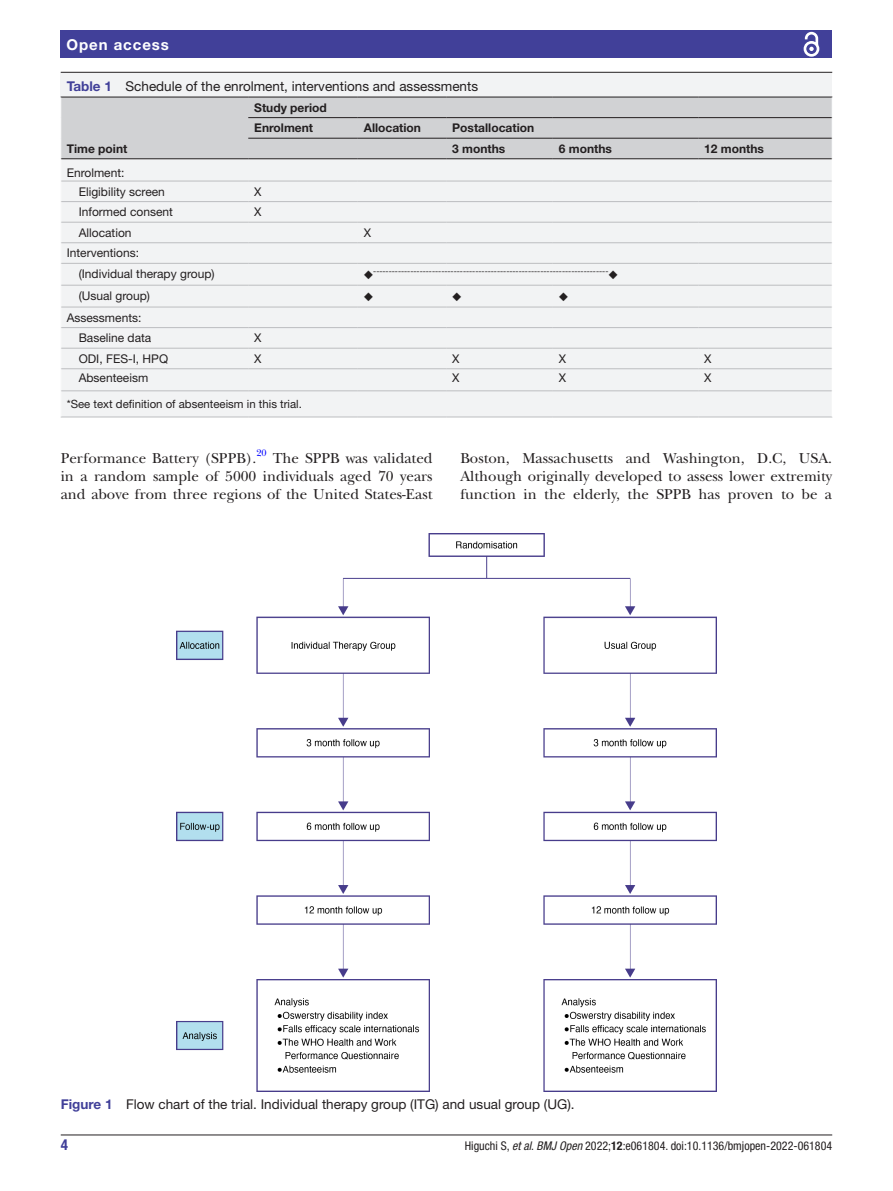
<style>
.page{position:relative;width:893px;height:1191px;background:#fff}
.page>*{position:absolute;margin:0;border:0;box-sizing:border-box;transform-origin:0 0}
.t1{font:15px/18px "New Baskerville";color:#231f20;text-align:justify}
.t2{font:700 15px "Helvetica Neue LT Std";letter-spacing:.065em;color:#fff}
.t3{font:700 condensed 15px "Helvetica Neue LT Std";color:#414099}
.t4{font:13.5px "Helvetica Neue LT Std";color:#231f20}
.t5{font:12px/20.5px "Helvetica Neue LT Std";color:#231f20}
.t6{font:700 12px/20.5px "Helvetica Neue LT Std";color:#231f20}
.t7{font:condensed 12px "Helvetica Neue LT Std";color:#231f20}
.t8{font:11.4px "Helvetica Neue LT Std";color:#231f20}
.t9{font:9.9px "New Baskerville";color:#00f}
.t10{font:7.95px "Helvetica Neue LT Std";color:#231f20}
.s1{font-weight:700;color:#414099}
.s2{font-style:italic}
.s3{font-weight:700}
</style>
<div class="page">
<hr style="left:61px;top:1134px;width:771px;height:1px;background:#231f20">
<div style="left:61px;top:31px;width:771px;height:27px;background:#414099"></div>
<svg style="left:803px;top:31px;width:17px;height:26px"></svg>
<div style="left:61px;top:73px;width:771px;height:344px;background:#f2f3f4"></div>
<hr style="left:61px;top:72px;width:771px;height:1px;background:#231f20">
<div style="left:61px;top:98px;width:771px;height:60px;background:#d1d2d4"></div>
<hr style="left:61px;top:158px;width:187px;height:1px;background:#231f20">
<hr style="left:61px;top:97px;width:187px;height:1px;background:#231f20">
<hr style="left:248px;top:97px;width:110px;height:1px;background:#231f20">
<hr style="left:358px;top:97px;width:88px;height:1px;background:#231f20">
<hr style="left:446px;top:97px;width:107px;height:1px;background:#231f20">
<hr style="left:553px;top:97px;width:145px;height:1px;background:#231f20">
<hr style="left:698px;top:97px;width:134px;height:1px;background:#231f20">
<hr style="left:248px;top:117px;width:110px;height:1px;background:#231f20">
<hr style="left:358px;top:117px;width:88px;height:1px;background:#231f20">
<hr style="left:446px;top:117px;width:107px;height:1px;background:#231f20">
<hr style="left:553px;top:117px;width:145px;height:1px;background:#231f20">
<hr style="left:698px;top:117px;width:134px;height:1px;background:#231f20">
<hr style="left:248px;top:138px;width:110px;height:1px;background:#231f20">
<hr style="left:248px;top:158px;width:110px;height:1px;background:#231f20">
<hr style="left:358px;top:138px;width:88px;height:1px;background:#231f20">
<hr style="left:358px;top:158px;width:88px;height:1px;background:#231f20">
<hr style="left:446px;top:138px;width:107px;height:1px;background:#231f20">
<hr style="left:446px;top:158px;width:107px;height:1px;background:#231f20">
<hr style="left:553px;top:138px;width:145px;height:1px;background:#231f20">
<hr style="left:553px;top:158px;width:145px;height:1px;background:#231f20">
<hr style="left:698px;top:138px;width:134px;height:1px;background:#231f20">
<hr style="left:698px;top:158px;width:134px;height:1px;background:#231f20">
<hr style="left:61px;top:181px;width:187px;height:1px;background:#bcbdc0">
<hr style="left:248px;top:181px;width:110px;height:1px;background:#bcbdc0">
<hr style="left:358px;top:181px;width:88px;height:1px;background:#bcbdc0">
<hr style="left:446px;top:181px;width:107px;height:1px;background:#bcbdc0">
<hr style="left:553px;top:181px;width:145px;height:1px;background:#bcbdc0">
<hr style="left:698px;top:181px;width:134px;height:1px;background:#bcbdc0">
<hr style="left:61px;top:201px;width:187px;height:1px;background:#bcbdc0">
<hr style="left:248px;top:201px;width:110px;height:1px;background:#bcbdc0">
<hr style="left:358px;top:201px;width:88px;height:1px;background:#bcbdc0">
<hr style="left:446px;top:201px;width:107px;height:1px;background:#bcbdc0">
<hr style="left:553px;top:201px;width:145px;height:1px;background:#bcbdc0">
<hr style="left:698px;top:201px;width:134px;height:1px;background:#bcbdc0">
<hr style="left:61px;top:222px;width:187px;height:1px;background:#bcbdc0">
<hr style="left:248px;top:222px;width:110px;height:1px;background:#bcbdc0">
<hr style="left:358px;top:222px;width:88px;height:1px;background:#bcbdc0">
<hr style="left:446px;top:222px;width:107px;height:1px;background:#bcbdc0">
<hr style="left:553px;top:222px;width:145px;height:1px;background:#bcbdc0">
<hr style="left:698px;top:222px;width:134px;height:1px;background:#bcbdc0">
<hr style="left:61px;top:242px;width:187px;height:1px;background:#bcbdc0">
<hr style="left:248px;top:242px;width:110px;height:1px;background:#bcbdc0">
<hr style="left:358px;top:242px;width:88px;height:1px;background:#bcbdc0">
<hr style="left:446px;top:242px;width:107px;height:1px;background:#bcbdc0">
<hr style="left:553px;top:242px;width:145px;height:1px;background:#bcbdc0">
<hr style="left:698px;top:242px;width:134px;height:1px;background:#bcbdc0">
<hr style="left:61px;top:263px;width:187px;height:1px;background:#bcbdc0">
<hr style="left:248px;top:263px;width:110px;height:1px;background:#bcbdc0">
<hr style="left:358px;top:263px;width:88px;height:1px;background:#bcbdc0">
<hr style="left:446px;top:263px;width:107px;height:1px;background:#bcbdc0">
<hr style="left:553px;top:263px;width:145px;height:1px;background:#bcbdc0">
<hr style="left:698px;top:263px;width:134px;height:1px;background:#bcbdc0">
<hr style="left:61px;top:285px;width:187px;height:1px;background:#bcbdc0">
<hr style="left:248px;top:285px;width:110px;height:1px;background:#bcbdc0">
<hr style="left:358px;top:285px;width:88px;height:1px;background:#bcbdc0">
<hr style="left:446px;top:285px;width:107px;height:1px;background:#bcbdc0">
<hr style="left:553px;top:285px;width:145px;height:1px;background:#bcbdc0">
<hr style="left:698px;top:285px;width:134px;height:1px;background:#bcbdc0">
<hr style="left:61px;top:307px;width:187px;height:1px;background:#bcbdc0">
<hr style="left:248px;top:307px;width:110px;height:1px;background:#bcbdc0">
<hr style="left:358px;top:307px;width:88px;height:1px;background:#bcbdc0">
<hr style="left:446px;top:307px;width:107px;height:1px;background:#bcbdc0">
<hr style="left:553px;top:307px;width:145px;height:1px;background:#bcbdc0">
<hr style="left:698px;top:307px;width:134px;height:1px;background:#bcbdc0">
<hr style="left:61px;top:327px;width:187px;height:1px;background:#bcbdc0">
<hr style="left:248px;top:327px;width:110px;height:1px;background:#bcbdc0">
<hr style="left:358px;top:327px;width:88px;height:1px;background:#bcbdc0">
<hr style="left:446px;top:327px;width:107px;height:1px;background:#bcbdc0">
<hr style="left:553px;top:327px;width:145px;height:1px;background:#bcbdc0">
<hr style="left:698px;top:327px;width:134px;height:1px;background:#bcbdc0">
<hr style="left:61px;top:348px;width:187px;height:1px;background:#bcbdc0">
<hr style="left:248px;top:348px;width:110px;height:1px;background:#bcbdc0">
<hr style="left:358px;top:348px;width:88px;height:1px;background:#bcbdc0">
<hr style="left:446px;top:348px;width:107px;height:1px;background:#bcbdc0">
<hr style="left:553px;top:348px;width:145px;height:1px;background:#bcbdc0">
<hr style="left:698px;top:348px;width:134px;height:1px;background:#bcbdc0">
<hr style="left:61px;top:368px;width:187px;height:1px;background:#bcbdc0">
<hr style="left:248px;top:368px;width:110px;height:1px;background:#bcbdc0">
<hr style="left:358px;top:368px;width:88px;height:1px;background:#bcbdc0">
<hr style="left:446px;top:368px;width:107px;height:1px;background:#bcbdc0">
<hr style="left:553px;top:368px;width:145px;height:1px;background:#bcbdc0">
<hr style="left:698px;top:368px;width:134px;height:1px;background:#bcbdc0">
<hr style="left:61px;top:390px;width:187px;height:1px;background:#bcbdc0">
<hr style="left:61px;top:417px;width:187px;height:1px;background:#bcbdc0">
<hr style="left:248px;top:417px;width:110px;height:1px;background:#bcbdc0">
<hr style="left:358px;top:417px;width:88px;height:1px;background:#bcbdc0">
<hr style="left:446px;top:417px;width:107px;height:1px;background:#bcbdc0">
<hr style="left:553px;top:417px;width:145px;height:1px;background:#bcbdc0">
<hr style="left:698px;top:417px;width:134px;height:1px;background:#bcbdc0">
<hr style="left:248px;top:390px;width:110px;height:1px;background:#bcbdc0">
<hr style="left:358px;top:390px;width:88px;height:1px;background:#bcbdc0">
<hr style="left:446px;top:390px;width:107px;height:1px;background:#bcbdc0">
<hr style="left:553px;top:390px;width:145px;height:1px;background:#bcbdc0">
<hr style="left:698px;top:390px;width:134px;height:1px;background:#bcbdc0">
<img style="left:176px;top:534px;width:540px;height:557px">
<p class="t2" style="left:66px;top:35px;width:104px">Open access</p>
<p class="t4" style="left:67px;top:78px;width:413px"><span class="s1">Table 1</span> Schedule of the enrolment, interventions and assessments</p>
<p class="t6" style="left:67px;top:138px;width:62px">Time point</p>
<p class="t5" style="left:79px;top:163px;width:88px;line-height:19px;text-indent:-12px">Enrolment:<br>Eligibility screen</p>
<p class="t6" style="left:254px;top:97px;width:74px">Study period<br>Enrolment</p>
<p class="t5" style="left:254px;top:181px;width:9px">X</p>
<p class="t6" style="left:364px;top:117px;width:59px">Allocation</p>
<p class="t6" style="left:452px;top:117px;width:83px">Postallocation<br>3 months</p>
<p class="t6" style="left:559px;top:138px;width:55px">6 months</p>
<p class="t6" style="left:704px;top:138px;width:61px">12 months</p>
<p class="t5" style="left:79px;top:201px;width:96px">Informed consent</p>
<p class="t5" style="left:254px;top:201px;width:9px">X</p>
<p class="t5" style="left:79px;top:222px;width:54px">Allocation</p>
<p class="t5" style="left:364px;top:222px;width:9px">X</p>
<p class="t5" style="left:79px;top:243px;width:137px;text-indent:-12px">Interventions:<br>(Individual therapy group)</p>
<p class="t10" style="left:373px;top:266px;width:237px">----------------------------------------------------------------------------</p>
<p class="t5" style="left:79px;top:285px;width:73px">(Usual group)</p>
<p class="t5" style="left:79px;top:307px;width:74px;text-indent:-12px">Assessments:<br>Baseline data</p>
<p class="t5" style="left:254px;top:327px;width:9px">X</p>
<p class="t5" style="left:79px;top:348px;width:91px">ODI, FES-I, HPQ</p>
<p class="t5" style="left:254px;top:348px;width:9px">X</p>
<p class="t5" style="left:452px;top:348px;width:9px">X</p>
<p class="t5" style="left:559px;top:348px;width:9px">X</p>
<p class="t5" style="left:704px;top:348px;width:9px">X</p>
<p class="t5" style="left:79px;top:367px;width:71px">Absenteeism</p>
<p class="t5" style="left:452px;top:367px;width:9px">X</p>
<p class="t5" style="left:559px;top:367px;width:9px">X</p>
<p class="t5" style="left:704px;top:367px;width:9px">X</p>
<p class="t8" style="left:67px;top:397px;width:237px">*See text definition of absenteeism in this trial.</p>
<p class="t1" style="left:61px;top:449px;width:197px">Performance Battery (SPPB).</p>
<p class="t9" style="left:256px;top:447px;width:12px">20</p>
<p class="t1" style="left:61px;top:449px;width:373px;text-indent:212px">The SPPB was validated in a random sample of 5000 individuals aged 70 years and above from three regions of the United States-East</p>
<p class="t1" style="left:460px;top:449px;width:373px">Boston, Massachusetts and Washington, D.C, USA.<br>Although originally developed to assess lower extremity function in the elderly, the SPPB has proven to be a</p>
<p class="t4" style="left:61px;top:1096px;width:515px"><span class="s1">Figure 1</span> Flow chart of the trial. Individual therapy group (ITG) and usual group (UG).</p>
<p class="t3" style="left:61px;top:1135px;width:9px">4</p>
<p class="t7" style="left:465px;top:1138px;width:369px">Higuchi S, <span class="s2">et al</span>. <span class="s2">BMJ Open</span> 2022;<span class="s3">12</span>:e061804. doi:10.1136/bmjopen-2022-061804</p>
</div>
